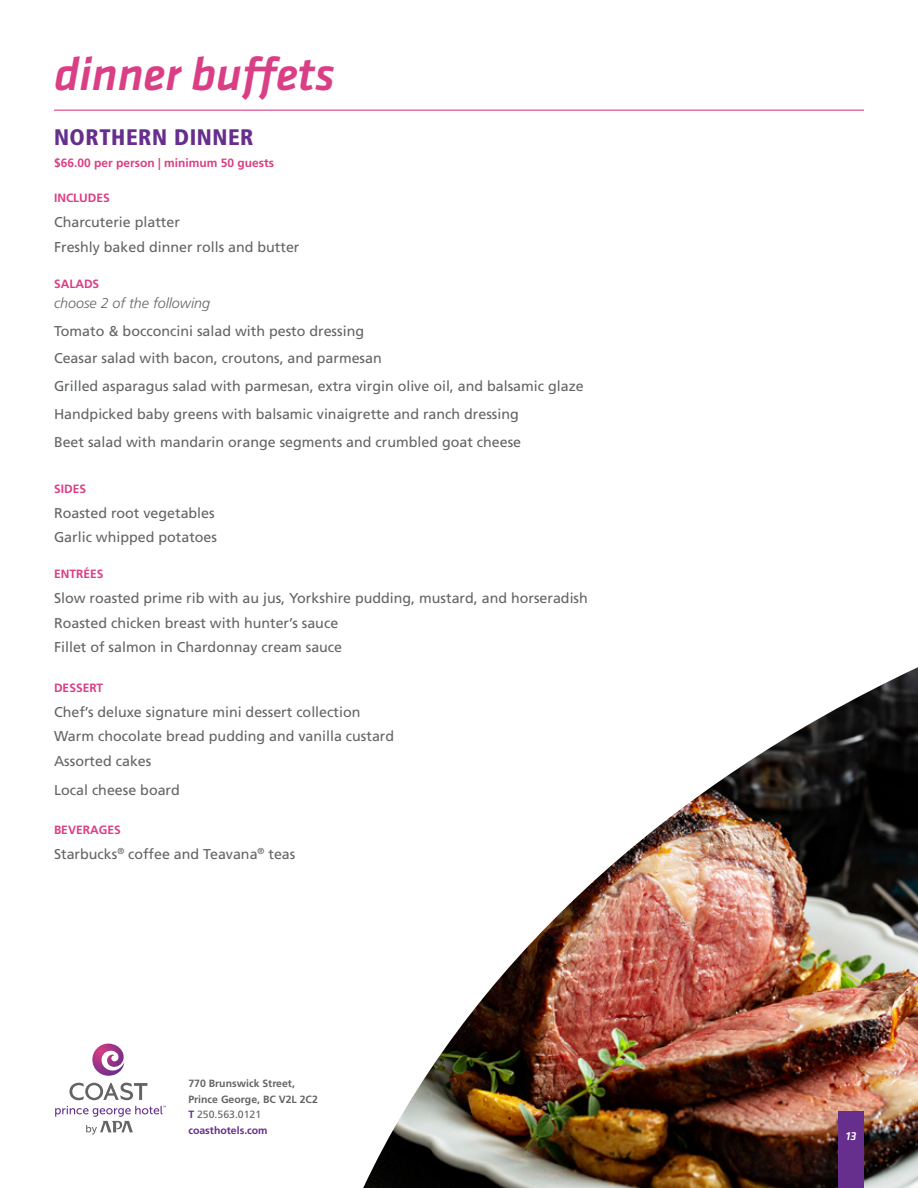
<style>
.page{position:relative;width:918px;height:1188px;background:#fff}
.page>*{position:absolute;margin:0;border:0;box-sizing:border-box;transform-origin:0 0}
.t1{font:italic 500 48px "Klavika";color:#da3e85}
.t2{font:900 condensed 22.5px "Frutiger LT Std";letter-spacing:.025em;color:#662e8d}
.t3{font:14.25px/24.8px "Frutiger LT Std";color:#636466}
.t4{font:italic 300 14.25px "Frutiger LT Std";color:#636466}
.t5{font:700 12px "Frutiger LT Std";color:#da3e85}
.t6{font:italic 500 12px "Klavika";color:#fff}
.t7{font:700 10.5px/15.8px "Frutiger LT Std";color:#636466}
.s1{color:#662e8d}
.s2{font-weight:400}
</style>
<div class="page">
<hr style="left:54px;top:110px;width:810px;height:1px;background:#da3e85">
<img style="left:363px;top:667px;width:555px;height:521px">
<svg style="left:69px;top:1083px;width:78px;height:17px"></svg>
<svg style="left:55px;top:1106px;width:111px;height:29px"></svg>
<svg style="left:92px;top:1044px;width:33px;height:32px"></svg>
<div style="left:838px;top:1112px;width:26px;height:76px;background:#662e8d"></div>
<h1 class="t1" style="left:54px;top:48px;width:282px">dinner buffets</h1>
<h2 class="t2" style="left:54px;top:124px;width:201px">NORTHERN DINNER</h2>
<p class="t5" style="left:54px;top:155px;width:222px">$66.00 per person | minimum 50 guests</p>
<p class="t5" style="left:54px;top:191px;width:58px">INCLUDES</p>
<p class="t3" style="left:54px;top:210px;width:247px">Charcuterie platter<br>Freshly baked dinner rolls and butter</p>
<p class="t5" style="left:54px;top:276px;width:47px">SALADS</p>
<p class="t4" style="left:54px;top:295px;width:158px">choose 2 of the following</p>
<p class="t3" style="left:54px;top:317px;width:531px;line-height:27.8px">Tomato &amp; bocconcini salad with pesto dressing<br>Ceasar salad with bacon, croutons, and parmesan<br>Grilled asparagus salad with parmesan, extra virgin olive oil, and balsamic glaze Handpicked baby greens with balsamic vinaigrette and ranch dressing<br>Beet salad with mandarin orange segments and crumbled goat cheese</p>
<p class="t5" style="left:54px;top:482px;width:34px">SIDES</p>
<p class="t3" style="left:54px;top:500px;width:165px">Roasted root vegetables<br>Garlic whipped potatoes</p>
<p class="t5" style="left:54px;top:567px;width:51px">ENTRÉES</p>
<p class="t3" style="left:54px;top:586px;width:535px">Slow roasted prime rib with au jus, Yorkshire pudding, mustard, and horseradish<br>Roasted chicken breast with hunter’s sauce<br>Fillet of salmon in Chardonnay cream sauce</p>
<p class="t5" style="left:54px;top:681px;width:51px">DESSERT</p>
<p class="t3" style="left:54px;top:699px;width:342px">Chef’s deluxe signature mini dessert collection<br>Warm chocolate bread pudding and vanilla custard<br>Assorted cakes</p>
<p class="t3" style="left:54px;top:777px;width:127px">Local cheese board</p>
<p class="t5" style="left:54px;top:823px;width:68px">BEVERAGES</p>
<p class="t3" style="left:54px;top:842px;width:243px">Starbucks<sup>®</sup> coffee and Teavana<sup>®</sup> teas</p>
<p class="t7" style="left:188px;top:1075px;width:131px">770 Brunswick Street,<br>Prince George, BC V2L 2C2<br><span class="s1">T</span> <span class="s2">250.563.0121 </span><span class="s1">coasthotels.com</span></p>
<p class="t6" style="left:846px;top:1129px;width:12px">13</p>
</div>
